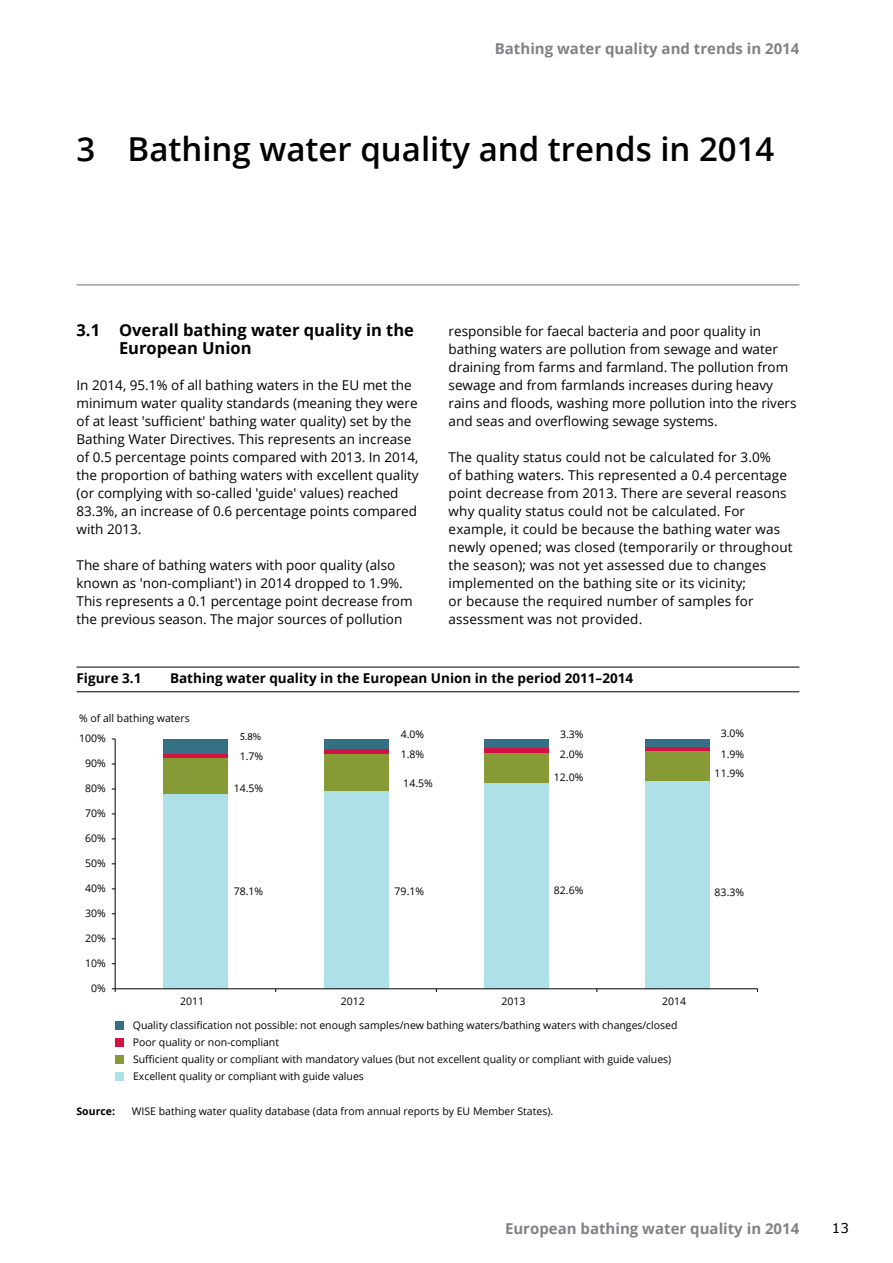
<style>
.page{position:relative;width:893px;height:1263px;background:#fff}
.page>*{position:absolute;margin:0;border:0;box-sizing:border-box;transform-origin:0 0}
.t1{font:600 33px "Open Sans";color:#000}
.t2{font:700 16.5px/18px "Open Sans";color:#000}
.t3{font:700 15px "Open Sans";color:#808285}
.t4{font:13.5px/18px "Open Sans";color:#000}
.t5{font:700 13.5px "Open Sans";color:#000}
.t6{font:13.5px "Verdana";color:#000}
.t7{font:10.5px/17.2px "Open Sans";color:#000}
.t8{font:700 10.5px "Open Sans";color:#000}
.t9{font:10.5px "Myriad Pro";color:#000}
</style>
<div class="page">
<hr style="left:77px;top:285px;width:722px;height:1px;background:#6d6e71">
<hr style="left:77px;top:667px;width:722px;height:1px;background:#000">
<hr style="left:77px;top:691px;width:722px;height:1px;background:#000">
<div style="left:163px;top:794px;width:65px;height:195px;background:#aee0e8"></div>
<div style="left:324px;top:791px;width:64px;height:198px;background:#aee0e8"></div>
<div style="left:484px;top:782px;width:65px;height:207px;background:#aee0e8"></div>
<div style="left:645px;top:781px;width:64px;height:208px;background:#aee0e8"></div>
<div style="left:163px;top:758px;width:65px;height:36px;background:#869a36"></div>
<div style="left:324px;top:754px;width:64px;height:37px;background:#869a36"></div>
<div style="left:484px;top:752px;width:65px;height:30px;background:#869a36"></div>
<div style="left:645px;top:751px;width:64px;height:30px;background:#869a36"></div>
<div style="left:163px;top:753px;width:65px;height:5px;background:#d21242"></div>
<div style="left:324px;top:749px;width:64px;height:5px;background:#d21242"></div>
<div style="left:484px;top:747px;width:65px;height:5px;background:#d21242"></div>
<div style="left:645px;top:746px;width:64px;height:5px;background:#d21242"></div>
<div style="left:163px;top:739px;width:65px;height:14px;background:#346f83"></div>
<div style="left:324px;top:739px;width:64px;height:10px;background:#346f83"></div>
<div style="left:484px;top:739px;width:65px;height:8px;background:#346f83"></div>
<div style="left:645px;top:739px;width:64px;height:7px;background:#346f83"></div>
<hr style="left:115px;top:739px;width:1px;height:250px;background:#000">
<hr style="left:115px;top:988px;width:642px;height:1px;background:#000">
<svg style="left:112px;top:988px;width:4px;height:4px"></svg>
<div style="left:115px;top:1021px;width:9px;height:8px;background:#346f83"></div>
<div style="left:115px;top:1073px;width:9px;height:8px;background:#aee0e8"></div>
<div style="left:115px;top:1038px;width:9px;height:9px;background:#d21242"></div>
<div style="left:115px;top:1055px;width:9px;height:9px;background:#869a36"></div>
<p class="t3" style="left:495px;top:38px;width:306px">Bathing water quality and trends in 2014</p>
<h1 class="t1" style="left:77px;top:127px;width:699px">3 Bathing water quality and trends in 2014</h1>
<p class="t2" style="left:119px;top:320px;width:296px;text-indent:-43px">3.1 Overall bathing water quality in the<br>European Union</p>
<p class="t4" style="left:77px;top:376px;width:344px">In 2014, 95.1% of all bathing waters in the EU met the minimum water quality standards (meaning they were of at least 'sufficient' bathing water quality) set by the Bathing Water Directives. This represents an increase of 0.5 percentage points compared with 2013. In 2014, the proportion of bathing waters with excellent quality (or complying with so-called 'guide' values) reached 83.3%, an increase of 0.6 percentage points compared with 2013.</p>
<p class="t4" style="left:77px;top:555px;width:338px">The share of bathing waters with poor quality (also known as 'non-compliant') in 2014 dropped to 1.9%.<br>This represents a 0.1 percentage point decrease from the previous season. The major sources of pollution</p>
<p class="t4" style="left:449px;top:321px;width:349px">responsible for faecal bacteria and poor quality in bathing waters are pollution from sewage and water draining from farms and farmland. The pollution from sewage and from farmlands increases during heavy rains and floods, washing more pollution into the rivers and seas and overflowing sewage systems.</p>
<p class="t4" style="left:449px;top:447px;width:345px">The quality status could not be calculated for 3.0%<br>of bathing waters. This represented a 0.4 percentage point decrease from 2013. There are several reasons why quality status could not be calculated. For example, it could be because the bathing water was newly opened; was closed (temporarily or throughout the season); was not yet assessed due to changes implemented on the bathing site or its vicinity;<br>or because the required number of samples for assessment was not provided.</p>
<p class="t5" style="left:77px;top:669px;width:66px">Figure 3.1</p>
<p class="t5" style="left:170px;top:669px;width:465px">Bathing water quality in the European Union in the period 2011–2014</p>
<p class="t7" style="left:79px;top:709px;width:112px">% of all bathing waters</p>
<p class="t7" style="left:79px;top:729px;width:28px">100%</p>
<p class="t7" style="left:85px;top:754px;width:22px">90%</p>
<p class="t7" style="left:85px;top:779px;width:22px">80%</p>
<p class="t7" style="left:85px;top:804px;width:22px">70%</p>
<p class="t7" style="left:85px;top:829px;width:22px">60%</p>
<p class="t7" style="left:85px;top:854px;width:22px">50%</p>
<p class="t7" style="left:85px;top:879px;width:22px">40%</p>
<p class="t7" style="left:85px;top:904px;width:22px">30%</p>
<p class="t7" style="left:85px;top:929px;width:22px">20%</p>
<p class="t7" style="left:85px;top:954px;width:22px">10%</p>
<p class="t7" style="left:91px;top:979px;width:16px">0%</p>
<p class="t9" style="left:240px;top:730px;width:23px">5.8%</p>
<p class="t7" style="left:401px;top:725px;width:25px">4.0%</p>
<p class="t7" style="left:560px;top:725px;width:25px">3.3%</p>
<p class="t7" style="left:721px;top:724px;width:25px">3.0%</p>
<p class="t7" style="left:240px;top:747px;width:25px">1.7%</p>
<p class="t7" style="left:401px;top:745px;width:25px">1.8%</p>
<p class="t7" style="left:560px;top:745px;width:25px">2.0%</p>
<p class="t7" style="left:721px;top:746px;width:25px">1.9%</p>
<p class="t7" style="left:234px;top:780px;width:31px">14.5%</p>
<p class="t7" style="left:403px;top:775px;width:31px">14.5%</p>
<p class="t7" style="left:554px;top:768px;width:31px">12.0%</p>
<p class="t7" style="left:715px;top:764px;width:31px">11.9%</p>
<p class="t7" style="left:234px;top:882px;width:31px">78.1%</p>
<p class="t7" style="left:395px;top:882px;width:31px">79.1%</p>
<p class="t7" style="left:554px;top:881px;width:31px">82.6%</p>
<p class="t7" style="left:715px;top:884px;width:31px">83.3%</p>
<p class="t7" style="left:180px;top:993px;width:26px">2011</p>
<p class="t7" style="left:341px;top:993px;width:26px">2012</p>
<p class="t7" style="left:501px;top:993px;width:26px">2013</p>
<p class="t7" style="left:662px;top:993px;width:26px">2014</p>
<p class="t7" style="left:133px;top:1016px;width:546px">Quality classification not possible: not enough samples/new bathing waters/bathing waters with changes/closed Poor quality or non-compliant<br>Sufficient quality or compliant with mandatory values (but not excellent quality or compliant with guide values)<br>Excellent quality or compliant with guide values</p>
<p class="t8" style="left:77px;top:1104px;width:40px">Source:</p>
<p class="t7" style="left:132px;top:1102px;width:423px">WISE bathing water quality database (data from annual reports by EU Member States).</p>
<p class="t3" style="left:505px;top:1218px;width:296px">European bathing water quality in 2014</p>
<p class="t6" style="left:832px;top:1219px;width:19px">13</p>
</div>
